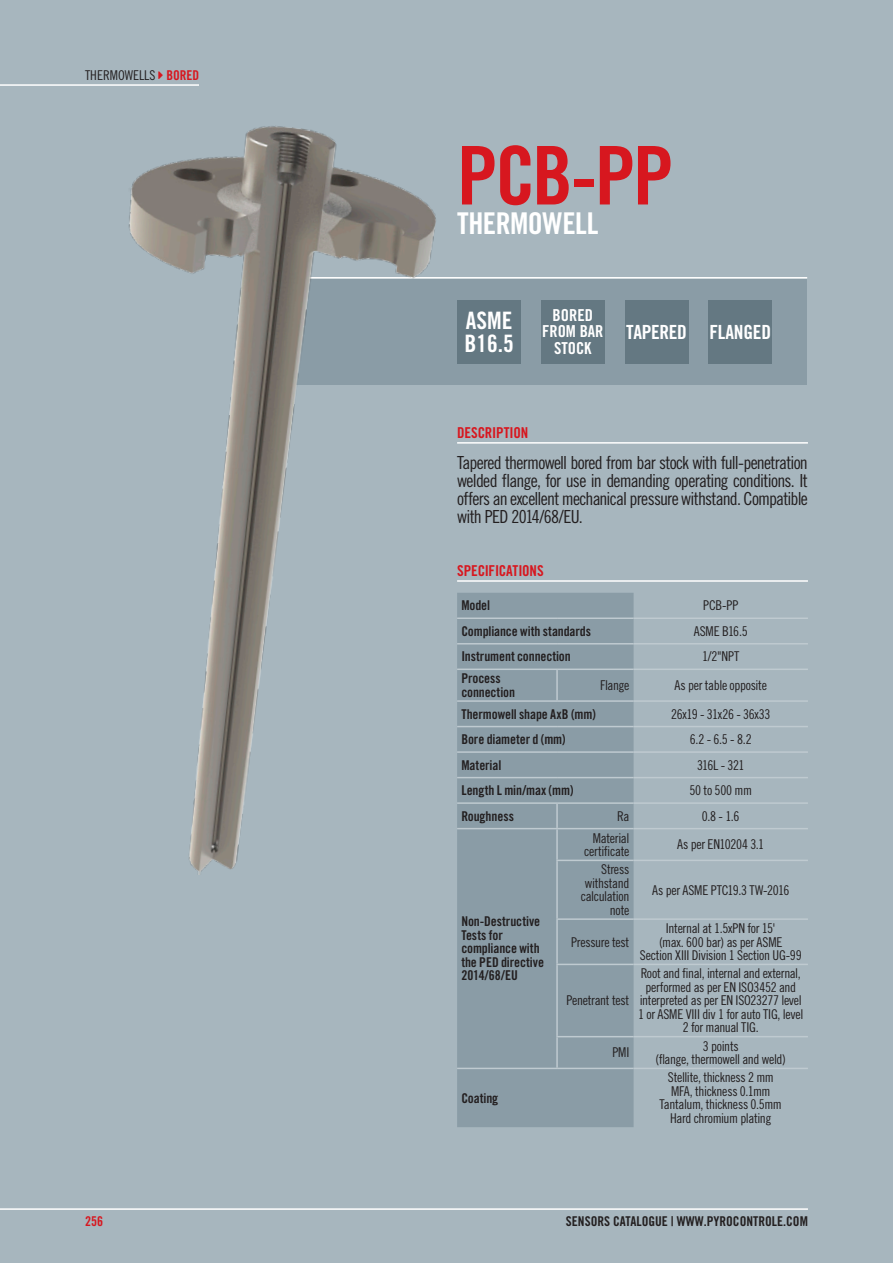
<style>
.page{position:relative;width:893px;height:1263px;background:#a7b6be}
.page>*{position:absolute;margin:0;border:0;box-sizing:border-box;transform-origin:0 0}
.Titre{font:81px "Trade Gothic LT Std Bd Cn 20";color:#d7171f}
.Sous-titre{font:30px "Trade Gothic LT Std Bd Cn 20";letter-spacing:-.015em;color:#fff}
.t1{font:24px "Trade Gothic LT Std Bd Cn 20";color:#fff}
.t2{font:19.5px "Trade Gothic LT Std Bd Cn 20";letter-spacing:-.015em;color:#fff}
.texte_description{font:18px/18px "Trade Gothic LT Std Cn 18";letter-spacing:-.045em;color:#231f20;text-align:justify}
.t3{font:16.5px/16.5px "Trade Gothic LT Std Bd Cn 20";color:#fff;text-align:center}
.descriptif{font:15px "Trade Gothic LT Std Bd Cn 20";letter-spacing:-.015em;color:#d7171f}
.tablo_-_descriptif{font:13.5px/13.5px "Trade Gothic LT Std Cn 18";letter-spacing:-.025em;color:#231f20;text-align:center}
.tablo_-_caracteristi{font:13.5px/13.5px "Trade Gothic LT Std Bd Cn 20";letter-spacing:-.005em;color:#231f20}
.tablo_-_descriptif-2{font:13.5px "Trade Gothic LT Std Cn 18";color:#231f20}
.t4{font:13.5px "Trade Gothic LT Std Bd Cn 20";color:#d7171f}
.s1{font-family:"Trade Gothic LT Std Bd Cn 20";color:#d7171f}
</style>
<div class="page">
<hr style="left:0;top:1208px;width:808px;height:2px;background:#fff">
<hr style="left:0;top:84px;width:199px;height:2px;background:#fff">
<hr style="left:457px;top:442px;width:351px;height:2px;background:#fff">
<div style="left:261px;top:278px;width:546px;height:106px;background:#8a9ca6"></div>
<hr style="left:302px;top:277px;width:505px;height:1px;background:#fff">
<img style="left:128px;top:126px;width:317px;height:749px">
<hr style="left:457px;top:580px;width:351px;height:2px;background:#fff">
<div style="left:457px;top:593px;width:177px;height:534px;background:#8a9ca6"></div>
<hr style="left:457px;top:617px;width:100px;height:2px;background:#bfcad0">
<hr style="left:557px;top:617px;width:77px;height:2px;background:#bfcad0">
<hr style="left:634px;top:617px;width:174px;height:2px;background:#bfcad0">
<hr style="left:457px;top:643px;width:100px;height:1px;background:#bfcad0">
<hr style="left:557px;top:643px;width:77px;height:1px;background:#bfcad0">
<hr style="left:634px;top:643px;width:174px;height:1px;background:#bfcad0">
<hr style="left:457px;top:726px;width:100px;height:1px;background:#bfcad0">
<hr style="left:557px;top:726px;width:77px;height:1px;background:#bfcad0">
<hr style="left:634px;top:726px;width:174px;height:1px;background:#bfcad0">
<hr style="left:457px;top:751px;width:100px;height:2px;background:#bfcad0">
<hr style="left:557px;top:751px;width:77px;height:2px;background:#bfcad0">
<hr style="left:634px;top:751px;width:174px;height:2px;background:#bfcad0">
<hr style="left:457px;top:777px;width:100px;height:1px;background:#bfcad0">
<hr style="left:557px;top:777px;width:77px;height:1px;background:#bfcad0">
<hr style="left:634px;top:777px;width:174px;height:1px;background:#bfcad0">
<hr style="left:457px;top:668px;width:100px;height:2px;background:#bfcad0">
<hr style="left:457px;top:700px;width:100px;height:2px;background:#bfcad0">
<hr style="left:457px;top:802px;width:100px;height:2px;background:#bfcad0">
<hr style="left:457px;top:828px;width:100px;height:1px;background:#bfcad0">
<hr style="left:557px;top:668px;width:77px;height:2px;background:#bfcad0">
<hr style="left:634px;top:668px;width:174px;height:2px;background:#bfcad0">
<hr style="left:557px;top:700px;width:77px;height:2px;background:#bfcad0">
<hr style="left:634px;top:700px;width:174px;height:2px;background:#bfcad0">
<hr style="left:557px;top:802px;width:77px;height:2px;background:#bfcad0">
<hr style="left:634px;top:802px;width:174px;height:2px;background:#bfcad0">
<hr style="left:557px;top:828px;width:77px;height:1px;background:#bfcad0">
<hr style="left:634px;top:828px;width:174px;height:1px;background:#bfcad0">
<hr style="left:556px;top:860px;width:78px;height:1px;background:#bfcad0">
<hr style="left:634px;top:860px;width:174px;height:1px;background:#bfcad0">
<hr style="left:556px;top:918px;width:78px;height:2px;background:#bfcad0">
<hr style="left:634px;top:918px;width:174px;height:2px;background:#bfcad0">
<hr style="left:556px;top:964px;width:78px;height:1px;background:#bfcad0">
<hr style="left:634px;top:964px;width:174px;height:1px;background:#bfcad0">
<hr style="left:556px;top:1036px;width:78px;height:1px;background:#bfcad0">
<hr style="left:634px;top:1036px;width:174px;height:1px;background:#bfcad0">
<hr style="left:457px;top:1068px;width:100px;height:1px;background:#bfcad0">
<hr style="left:557px;top:1068px;width:77px;height:1px;background:#bfcad0">
<hr style="left:634px;top:1068px;width:174px;height:1px;background:#bfcad0">
<hr style="left:556px;top:670px;width:2px;height:30px;background:#bfcad0">
<hr style="left:556px;top:804px;width:2px;height:24px;background:#bfcad0">
<hr style="left:556px;top:829px;width:2px;height:31px;background:#bfcad0">
<hr style="left:556px;top:861px;width:2px;height:57px;background:#bfcad0">
<hr style="left:556px;top:920px;width:2px;height:44px;background:#bfcad0">
<hr style="left:556px;top:965px;width:2px;height:71px;background:#bfcad0">
<hr style="left:556px;top:1037px;width:2px;height:31px;background:#bfcad0">
<div style="left:457px;top:300px;width:64px;height:63px;background:#647882"></div>
<div style="left:625px;top:300px;width:63px;height:63px;background:#647882"></div>
<div style="left:541px;top:300px;width:64px;height:63px;background:#647882"></div>
<div style="left:708px;top:300px;width:64px;height:63px;background:#647882"></div>
<p class="tablo_-_descriptif-2" style="left:85px;top:67px;width:116px">THERMOWELLS <span class="s1">BORED</span></p>
<p class="Titre" style="left:457px;top:126px;width:218px">PCB-PP</p>
<p class="Sous-titre" style="left:457px;top:206px;width:143px">THERMOWELL</p>
<p class="t1" style="left:466px;top:306px;width:48px">ASME</p>
<p class="t1" style="left:464px;top:328px;width:51px">B16.5</p>
<p class="t3" style="left:542px;top:307px;width:63px">BORED<br>FROM BAR<br>STOCK</p>
<p class="t2" style="left:626px;top:320px;width:62px">TAPERED</p>
<p class="t2" style="left:709px;top:320px;width:63px">FLANGED</p>
<p class="descriptif" style="left:457px;top:423px;width:73px">DESCRIPTION</p>
<p class="texte_description" style="left:457px;top:453px;width:352px">Tapered thermowell bored from bar stock with full-penetration welded flange, for use in demanding operating conditions. It offers an excellent mechanical pressure withstand. Compatible with PED 2014/68/EU.</p>
<p class="descriptif" style="left:457px;top:561px;width:88px">SPECIFICATIONS</p>
<p class="tablo_-_caracteristi" style="left:461px;top:599px;width:30px">Model</p>
<p class="tablo_-_descriptif" style="left:703px;top:599px;width:37px">PCB-PP</p>
<p class="tablo_-_caracteristi" style="left:461px;top:624px;width:131px">Compliance with standards</p>
<p class="tablo_-_descriptif" style="left:694px;top:624px;width:55px">ASME B16.5</p>
<p class="tablo_-_caracteristi" style="left:461px;top:650px;width:111px">Instrument connection</p>
<p class="tablo_-_descriptif" style="left:702px;top:650px;width:39px">1/2"NPT</p>
<p class="tablo_-_caracteristi" style="left:461px;top:672px;width:55px">Process connection</p>
<p class="tablo_-_descriptif" style="left:600px;top:678px;width:31px">Flange</p>
<p class="tablo_-_descriptif" style="left:675px;top:678px;width:94px">As per table opposite</p>
<p class="tablo_-_caracteristi" style="left:461px;top:707px;width:136px">Thermowell shape AxB (mm)</p>
<p class="tablo_-_descriptif" style="left:671px;top:707px;width:101px">26x19 - 31x26 - 36x33</p>
<p class="tablo_-_caracteristi" style="left:461px;top:732px;width:106px">Bore diameter d (mm)</p>
<p class="tablo_-_descriptif" style="left:690px;top:732px;width:63px">6.2 - 6.5 - 8.2</p>
<p class="tablo_-_caracteristi" style="left:461px;top:758px;width:41px">Material</p>
<p class="tablo_-_descriptif" style="left:697px;top:758px;width:49px">316L - 321</p>
<p class="tablo_-_caracteristi" style="left:461px;top:783px;width:114px">Length L min/max (mm)</p>
<p class="tablo_-_descriptif" style="left:689px;top:783px;width:64px">50 to 500 mm</p>
<p class="tablo_-_caracteristi" style="left:461px;top:809px;width:54px">Roughness</p>
<p class="tablo_-_descriptif" style="left:617px;top:809px;width:14px">Ra</p>
<p class="tablo_-_descriptif" style="left:702px;top:809px;width:39px">0.8 - 1.6</p>
<p class="tablo_-_caracteristi" style="left:461px;top:915px;width:84px">Non-Destructive<br>Tests for compliance with the PED directive<br>2014/68/EU</p>
<p class="tablo_-_caracteristi" style="left:461px;top:1091px;width:38px">Coating</p>
<p class="tablo_-_descriptif" style="left:584px;top:831px;width:47px;text-align:right">Material certificate</p>
<p class="tablo_-_descriptif" style="left:677px;top:838px;width:89px">As per EN10204 3.1</p>
<p class="tablo_-_descriptif" style="left:581px;top:863px;width:50px;text-align:right">Stress withstand calculation note</p>
<p class="tablo_-_descriptif" style="left:652px;top:883px;width:139px">As per ASME PTC19.3 TW-2016</p>
<p class="tablo_-_descriptif" style="left:571px;top:935px;width:60px">Pressure test</p>
<p class="tablo_-_descriptif" style="left:566px;top:994px;width:64px">Penetrant test</p>
<p class="tablo_-_descriptif" style="left:640px;top:921px;width:163px">Internal at 1.5xPN for 15'<br>(max. 600 bar) as per ASME<br>Section XIII Division 1 Section UG-99</p>
<p class="tablo_-_descriptif" style="left:638px;top:967px;width:167px">Root and final, internal and external, performed as per EN ISO3452 and interpreted as per EN ISO23277 level<br>1 or ASME VIII div 1 for auto TIG, level<br>2 for manual TIG.</p>
<p class="tablo_-_descriptif" style="left:612px;top:1046px;width:18px">PMI</p>
<p class="tablo_-_descriptif" style="left:656px;top:1039px;width:132px">3 points<br>(flange, thermowell and weld)</p>
<p class="tablo_-_descriptif" style="left:668px;top:1071px;width:108px">Stellite, thickness 2 mm</p>
<p class="tablo_-_descriptif" style="left:671px;top:1084px;width:101px">MFA, thickness 0.1mm</p>
<p class="tablo_-_descriptif" style="left:660px;top:1098px;width:124px">Tantalum, thickness 0.5mm</p>
<p class="tablo_-_descriptif" style="left:670px;top:1111px;width:103px">Hard chromium plating</p>
<p class="t4" style="left:85px;top:1213px;width:19px">256</p>
<p class="tablo_-_caracteristi" style="left:566px;top:1215px;width:243px">SENSORS CATALOGUE | WWW.PYROCONTROLE.COM</p>
</div>
